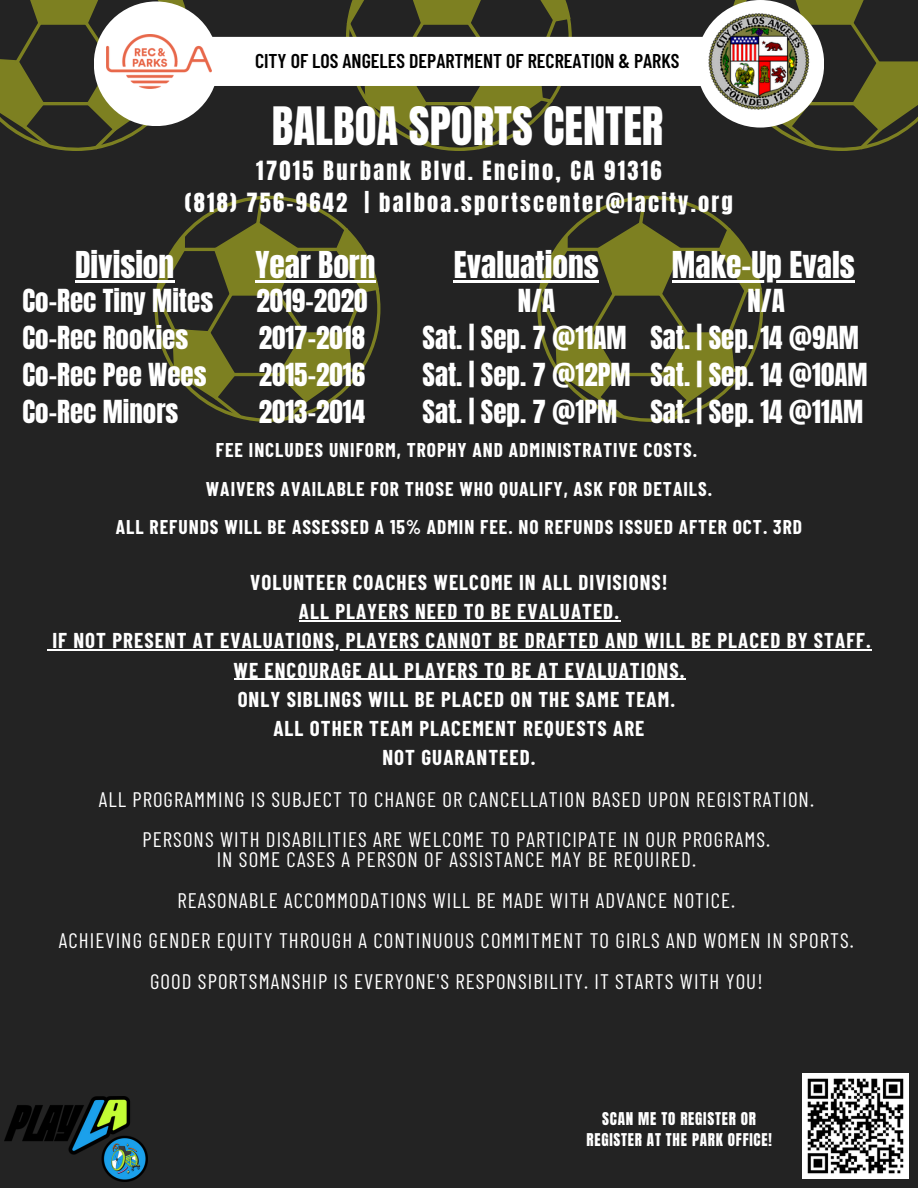
<style>
.page{position:relative;width:918px;height:1188px;background:#232323}
.page>*{position:absolute;margin:0;border:0;box-sizing:border-box;transform-origin:0 0}
.t1{font:45px "Anton";color:#fff}
.t2{font:31.5px "Anton";color:#fff}
.t3{font:27px/37.2px "Anton";color:#fff}
.t4{font:22.5px/31.5px "Anton";letter-spacing:.1em;color:#fff;text-align:center}
.t5{font:21px/20.2px "Barlow Condensed";letter-spacing:.05em;color:#fff;text-align:center}
.t6{font:700 21px/29.2px "Barlow Condensed";letter-spacing:.05em;color:#fff;text-align:center}
.t7{font:600 19.95px "Barlow Condensed";color:#000}
.t8{font:700 19.5px "Barlow Condensed";letter-spacing:.05em;color:#fff}
.t9{font:15px/21.3px "Anton";letter-spacing:.05em;color:#fff;text-align:center}
</style>
<div class="page">
<svg style="left:346px;top:0;width:226px;height:151px"></svg>
<svg style="left:729px;top:0;width:189px;height:151px"></svg>
<svg style="left:0;top:0;width:189px;height:151px"></svg>
<svg style="left:155px;top:196px;width:225px;height:226px"></svg>
<svg style="left:537px;top:196px;width:226px;height:226px"></svg>
<div style="left:128px;top:37px;width:661px;height:49px;background:#fff;border-radius:25px"></div>
<div style="left:94px;top:1px;width:124px;height:125px;background:#fff;border-radius:50%"></div>
<div style="left:697px;top:0;width:127px;height:128px;background:#fff;border-radius:50%"></div>
<img style="left:708px;top:12px;width:102px;height:98px">
<img style="left:107px;top:35px;width:104px;height:53px">
<hr style="left:299px;top:620px;width:321px;height:1px;background:#fff">
<hr style="left:52px;top:650px;width:820px;height:1px;background:#fff">
<hr style="left:234px;top:679px;width:452px;height:1px;background:#fff">
<hr style="left:75px;top:281px;width:99px;height:2px;background:#fff">
<hr style="left:255px;top:281px;width:121px;height:2px;background:#fff">
<hr style="left:454px;top:281px;width:145px;height:2px;background:#fff">
<hr style="left:672px;top:281px;width:183px;height:2px;background:#fff">
<img style="left:803px;top:1073px;width:106px;height:106px">
<img style="left:5px;top:1096px;width:142px;height:86px">
<p class="t7" style="left:255px;top:48px;width:426px">CITY OF LOS ANGELES DEPARTMENT OF RECREATION &amp; PARKS</p>
<p class="t1" style="left:272px;top:94px;width:393px">BALBOA SPORTS CENTER</p>
<p class="t4" style="left:185px;top:155px;width:549px">17015 Burbank Blvd. Encino, CA 91316<br>(818) 756-9642 | balboa.sportscenter@lacity.org</p>
<h3 class="t2" style="left:75px;top:243px;width:101px">Division</h3>
<h3 class="t2" style="left:255px;top:243px;width:122px">Year Born</h3>
<p class="t2" style="left:454px;top:243px;width:147px">Evaluations</p>
<p class="t2" style="left:672px;top:243px;width:184px">Make-Up Evals</p>
<h2 class="t3" style="left:23px;top:282px;width:192px">Co-Rec Tiny Mites<br>Co-Rec Rookies<br>Co-Rec Pee Wees<br>Co-Rec Minors</h2>
<h2 class="t3" style="left:256px;top:282px;width:112px;text-align:justify">2019-2020<br>2017-2018<br>2015-2016<br>2013-2014</h2>
<h3 class="t3" style="left:423px;top:282px;width:210px;text-indent:95px">N/A<br>Sat. | Sep. 7 @11AM<br>Sat. | Sep. 7 @12PM<br>Sat. | Sep. 7 @1PM</h3>
<h3 class="t3" style="left:650px;top:282px;width:219px;text-align:center">N/A<br>Sat. | Sep. 14 @9AM<br>Sat. | Sep. 14 @10AM<br>Sat. | Sep. 14 @11AM</h3>
<h5 class="t8" style="left:216px;top:438px;width:483px">FEE INCLUDES UNIFORM, TROPHY AND ADMINISTRATIVE COSTS.</h5>
<h5 class="t8" style="left:206px;top:476px;width:508px">WAIVERS AVAILABLE FOR THOSE WHO QUALIFY, ASK FOR DETAILS.</h5>
<h5 class="t8" style="left:116px;top:514px;width:688px">ALL REFUNDS WILL BE ASSESSED A 15% ADMIN FEE. NO REFUNDS ISSUED AFTER OCT. 3RD</h5>
<p class="t6" style="left:250px;top:567px;width:419px">VOLUNTEER COACHES WELCOME IN ALL DIVISIONS!<br>ALL PLAYERS NEED TO BE EVALUATED.</p>
<h2 class="t6" style="left:52px;top:625px;width:820px">IF NOT PRESENT AT EVALUATIONS, PLAYERS CANNOT BE DRAFTED AND WILL BE PLACED BY STAFF.<br>WE ENCOURAGE ALL PLAYERS TO BE AT EVALUATIONS.<br>ONLY SIBLINGS WILL BE PLACED ON THE SAME TEAM.<br>ALL OTHER TEAM PLACEMENT REQUESTS ARE<br>NOT GUARANTEED.</h2>
<p class="t5" style="left:99px;top:788px;width:717px">ALL PROGRAMMING IS SUBJECT TO CHANGE OR CANCELLATION BASED UPON REGISTRATION.</p>
<h1 class="t5" style="left:143px;top:829px;width:629px">PERSONS WITH DISABILITIES ARE WELCOME TO PARTICIPATE IN OUR PROGRAMS.<br>IN SOME CASES A PERSON OF ASSISTANCE MAY BE REQUIRED.</h1>
<h6 class="t5" style="left:177px;top:889px;width:559px">REASONABLE ACCOMMODATIONS WILL BE MADE WITH ADVANCE NOTICE.</h6>
<p class="t5" style="left:59px;top:930px;width:796px">ACHIEVING GENDER EQUITY THROUGH A CONTINUOUS COMMITMENT TO GIRLS AND WOMEN IN SPORTS.</p>
<h2 class="t5" style="left:150px;top:970px;width:614px">GOOD SPORTSMANSHIP IS EVERYONE'S RESPONSIBILITY. IT STARTS WITH YOU!</h2>
<h4 class="t9" style="left:587px;top:1108px;width:187px">SCAN ME TO REGISTER OR<br>REGISTER AT THE PARK OFFICE!</h4>
</div>
